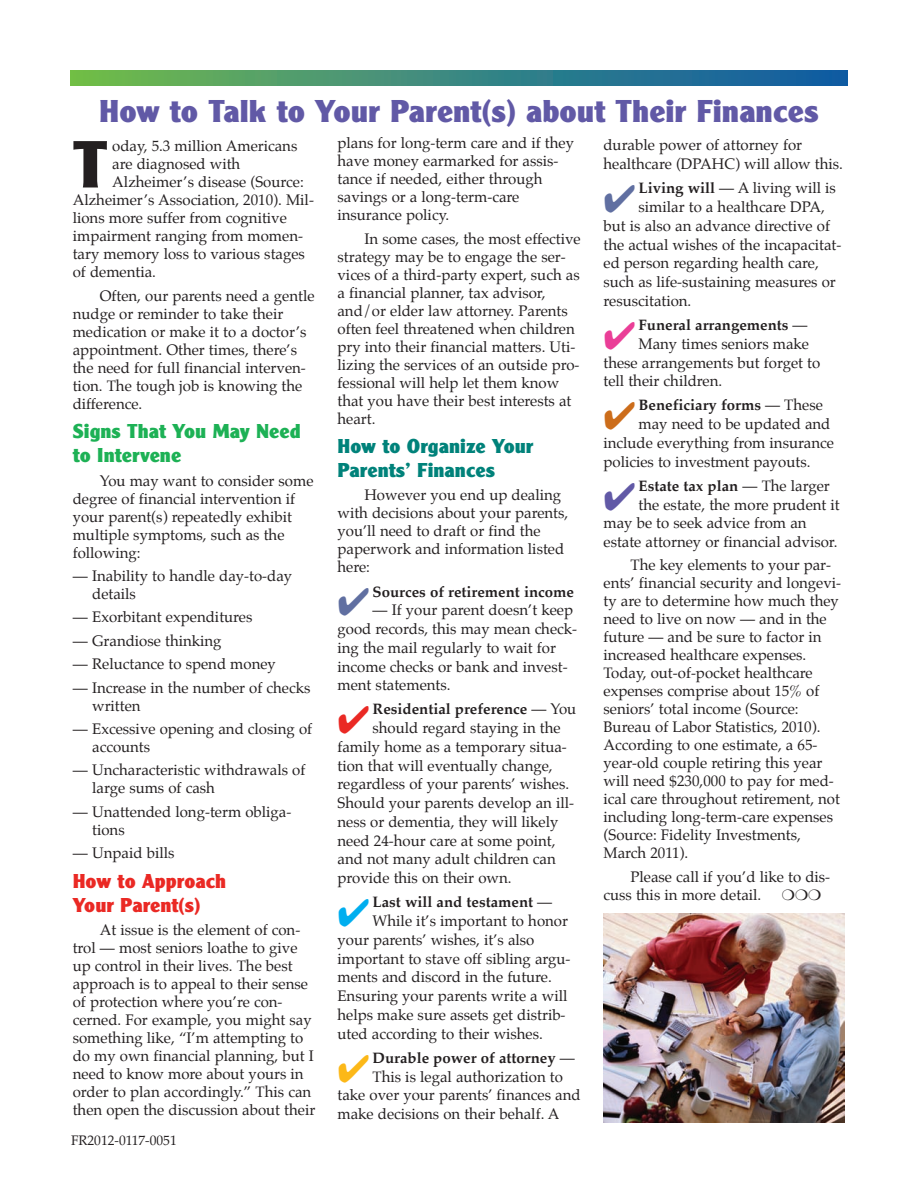
<style>
.page{position:relative;width:918px;height:1188px;background:#fff}
.page>*{position:absolute;margin:0;border:0;box-sizing:border-box;transform-origin:0 0}
.t1{font:69.6px "Clearface Gothic Extra Bold DTC";color:#231f20}
.t2{font:33px "Clearface Gothic Extra Bold DTC";color:#6159a6}
.t3{font:21px/24px "Clearface Gothic Extra Bold DTC";color:#00827a}
.t4{font:21px/24px "Clearface Gothic Extra Bold DTC";color:#1db155}
.t5{font:21px/24px "Clearface Gothic Extra Bold DTC";color:#ea2924}
.t6{font:15px/18px "Palatino";color:#231f20}
.t7{font:700 15px "Palatino";color:#231f20}
.t8{font:13.5px "Palatino";color:#231f20}
.s1{font-weight:400}
.s2{font-weight:700}
</style>
<div class="page">
<img style="left:70px;top:70px;width:778px;height:16px">
<img style="left:603px;top:913px;width:242px;height:209px">
<h2 class="t2" style="left:99px;top:91px;width:721px">How to Talk to Your Parent(s) about Their Finances</h2>
<h1 class="t1" style="left:73px;top:123px;width:36px">T</h1>
<p class="t6" style="left:112px;top:138px;width:187px">oday, 5.3 million Americans</p>
<p class="t6" style="left:337px;top:135px;width:238px">plans for long-term care and if they have money earmarked for assis&shy;tance if needed, either through savings or a long-term-care insurance policy.</p>
<p class="t6" style="left:337px;top:231px;width:245px;text-indent:27px">In some cases, the most effective strategy may be to engage the ser&shy;vices of a third-party expert, such as a financial planner, tax advisor, and/or elder law attorney. Parents often feel threatened when children pry into their financial matters. Uti&shy;lizing the services of an outside pro&shy;fessional will help let them know that you have their best interests at heart.</p>
<h3 class="t3" style="left:337px;top:434px;width:197px">How to Organize Your<br>Parents’ Finances</h3>
<p class="t6" style="left:337px;top:487px;width:232px;text-indent:27px">However you end up dealing with decisions about your parents, you’ll need to draft or find the paperwork and information listed here:</p>
<p class="t7" style="left:373px;top:584px;width:203px">Sources of retirement income</p>
<p class="t6" style="left:337px;top:602px;width:241px;line-height:18.8px;text-indent:35px">— If your parent doesn’t keep good records, this may mean check&shy;ing the mail regularly to wait for income checks or bank and invest&shy;ment statements.</p>
<p class="t7" style="left:373px;top:702px;width:205px">Residential preference <span class="s1">— You</span></p>
<p class="t6" style="left:373px;top:720px;width:190px">should regard staying in the</p>
<p class="t6" style="left:337px;top:739px;width:231px">family home as a temporary situa-</p>
<p class="t6" style="left:337px;top:758px;width:217px">tion that will eventually change,</p>
<p class="t6" style="left:337px;top:776px;width:233px">regardless of your parents’ wishes.</p>
<p class="t6" style="left:337px;top:795px;width:238px">Should your parents develop an ill-</p>
<p class="t6" style="left:337px;top:814px;width:223px">ness or dementia, they will likely</p>
<p class="t6" style="left:338px;top:833px;width:220px">need 24-hour care at some point,</p>
<p class="t6" style="left:338px;top:851px;width:220px">and not many adult children can</p>
<p class="t6" style="left:338px;top:870px;width:176px">provide this on their own.</p>
<p class="t7" style="left:373px;top:895px;width:181px">Last will and testament <span class="s1">—</span></p>
<p class="t6" style="left:373px;top:913px;width:197px">While it’s important to honor</p>
<p class="t6" style="left:338px;top:932px;width:198px">your parents’ wishes, it’s also</p>
<p class="t6" style="left:338px;top:951px;width:235px">important to stave off sibling argu-</p>
<p class="t6" style="left:338px;top:969px;width:216px">ments and discord in the future.</p>
<p class="t6" style="left:338px;top:988px;width:232px">Ensuring your parents write a will</p>
<p class="t6" style="left:338px;top:1007px;width:230px">helps make sure assets get distrib-</p>
<p class="t6" style="left:338px;top:1026px;width:207px">uted according to their wishes.</p>
<p class="t7" style="left:373px;top:1050px;width:204px">Durable power of attorney <span class="s1">—</span></p>
<p class="t6" style="left:373px;top:1068px;width:192px">This is legal authorization to</p>
<p class="t6" style="left:338px;top:1087px;width:245px">take over your parents’ finances and</p>
<p class="t6" style="left:338px;top:1106px;width:224px">make decisions on their behalf. A</p>
<p class="t6" style="left:604px;top:137px;width:241px;line-height:18.8px">durable power of attorney for healthcare (DPAHC) will allow this.</p>
<p class="t6" style="left:639px;top:180px;width:199px"><span class="s2">Living will</span> — A living will is</p>
<p class="t6" style="left:639px;top:199px;width:188px">similar to a healthcare DPA,</p>
<p class="t6" style="left:603px;top:218px;width:228px">but is also an advance directive of</p>
<p class="t6" style="left:603px;top:237px;width:239px">the actual wishes of the incapacitat-</p>
<p class="t6" style="left:603px;top:255px;width:217px">ed person regarding health care,</p>
<p class="t6" style="left:603px;top:274px;width:234px">such as life-sustaining measures or</p>
<p class="t6" style="left:603px;top:293px;width:89px">resuscitation.</p>
<p class="t7" style="left:639px;top:318px;width:171px">Funeral arrangements <span class="s1">—</span></p>
<p class="t6" style="left:639px;top:336px;width:172px">Many times seniors make</p>
<p class="t6" style="left:603px;top:354px;width:218px">these arrangements but forget to</p>
<p class="t6" style="left:604px;top:373px;width:120px">tell their children.</p>
<p class="t7" style="left:639px;top:398px;width:186px">Beneficiary forms <span class="s1">— These</span></p>
<p class="t6" style="left:639px;top:416px;width:193px">may need to be updated and</p>
<p class="t6" style="left:604px;top:435px;width:232px">include everything from insurance</p>
<p class="t6" style="left:604px;top:454px;width:209px">policies to investment payouts.</p>
<p class="t7" style="left:639px;top:479px;width:193px">Estate tax plan <span class="s1">— The larger</span></p>
<p class="t6" style="left:639px;top:497px;width:203px">the estate, the more prudent it</p>
<p class="t6" style="left:604px;top:515px;width:205px">may be to seek advice from an</p>
<p class="t6" style="left:603px;top:534px;width:236px">estate attorney or financial advisor.</p>
<p class="t6" style="left:603px;top:557px;width:239px;text-indent:27px">The key elements to your par&shy;ents’ financial security and longevi&shy;ty are to determine how much they need to live on now — and in the future — and be sure to factor in increased healthcare expenses.<br>Today, out-of-pocket healthcare expenses comprise about 15% of seniors’ total income (Source:<br>Bureau of Labor Statistics, 2010).<br>According to one estimate, a 65- year-old couple retiring this year will need $230,000 to pay for med&shy;ical care throughout retirement, not including long-term-care expenses (Source: Fidelity Investments,<br>March 2011).</p>
<p class="t6" style="left:603px;top:869px;width:228px;text-indent:27px">Please call if you’d like to dis&shy;cuss this in more detail.</p>
<p class="t6" style="left:112px;top:156px;width:130px">are diagnosed with</p>
<p class="t6" style="left:112px;top:174px;width:193px">Alzheimer’s disease (Source:</p>
<p class="t6" style="left:73px;top:192px;width:243px">Alzheimer’s Association, 2010). Mil-</p>
<p class="t6" style="left:73px;top:210px;width:216px">lions more suffer from cognitive</p>
<p class="t6" style="left:73px;top:228px;width:232px">impairment ranging from momen-</p>
<p class="t6" style="left:73px;top:246px;width:234px">tary memory loss to various stages</p>
<p class="t6" style="left:73px;top:264px;width:85px">of dementia.</p>
<p class="t6" style="left:73px;top:288px;width:243px;text-indent:27px">Often, our parents need a gentle nudge or reminder to take their medication or make it to a doctor’s appointment. Other times, there’s the need for full financial interven&shy;tion. The tough job is knowing the difference.</p>
<h3 class="t4" style="left:73px;top:419px;width:230px">Signs That You May Need to Intervene</h3>
<p class="t6" style="left:73px;top:473px;width:242px;text-indent:27px">You may want to consider some degree of financial intervention if your parent(s) repeatedly exhibit multiple symptoms, such as the following:</p>
<p class="t6" style="left:92px;top:568px;width:202px;text-indent:-19px">— Inability to handle day-to-day details</p>
<p class="t6" style="left:73px;top:609px;width:181px">— Exorbitant expenditures</p>
<p class="t6" style="left:73px;top:633px;width:150px">— Grandiose thinking</p>
<p class="t6" style="left:73px;top:656px;width:205px">— Reluctance to spend money</p>
<p class="t6" style="left:92px;top:680px;width:220px;text-indent:-19px">— Increase in the number of checks written</p>
<p class="t6" style="left:92px;top:721px;width:222px;text-indent:-19px">— Excessive opening and closing of accounts</p>
<p class="t6" style="left:92px;top:762px;width:215px;text-indent:-19px">— Uncharacteristic withdrawals of large sums of cash</p>
<p class="t6" style="left:92px;top:804px;width:201px;text-indent:-19px">— Unattended long-term obliga&shy;tions</p>
<p class="t6" style="left:73px;top:845px;width:103px">— Unpaid bills</p>
<h3 class="t5" style="left:73px;top:868px;width:155px">How to Approach<br>Your Parent(s)</h3>
<p class="t6" style="left:73px;top:922px;width:244px;text-indent:27px">At issue is the element of con&shy;trol — most seniors loathe to give up control in their lives. The best approach is to appeal to their sense of protection where you’re con&shy;cerned. For example, you might say something like, “I’m attempting to do my own financial planning, but I need to know more about yours in order to plan accordingly.” This can then open the discussion about their</p>
<p class="t8" style="left:71px;top:1134px;width:107px">FR2012-0117-0051</p>
</div>
